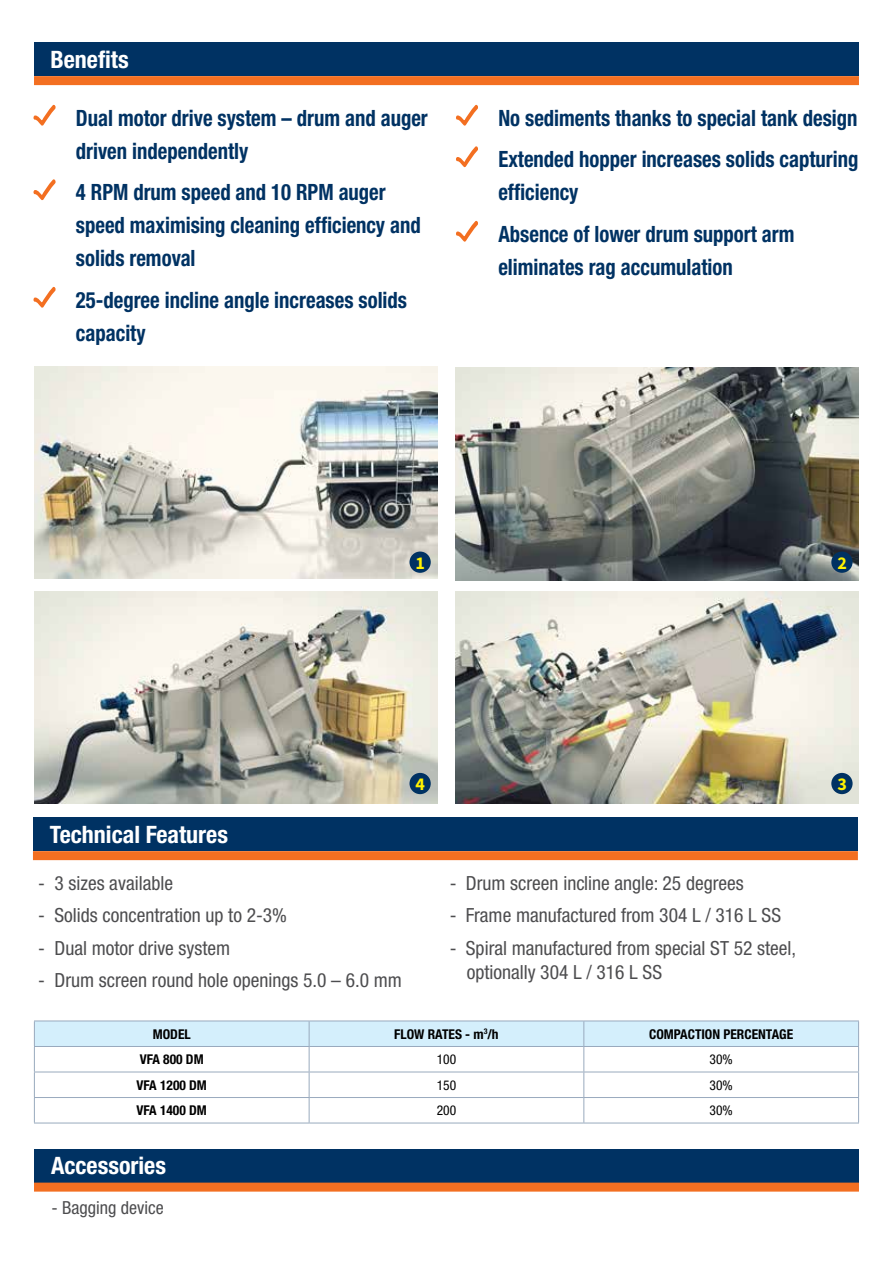
<style>
.page{position:relative;width:893px;height:1263px;background:#fff}
.page>*{position:absolute;margin:0;border:0;box-sizing:border-box;transform-origin:0 0}
.t1{font:700 condensed 24px "Helvetica Neue LT Std";color:#fff}
.t2{font:700 condensed 22.5px/33px "Helvetica Neue LT Std";color:#003263;scale:.92 1}
.t3{font:condensed 19.5px/24px "Helvetica Neue LT Std";color:#4d4d4f}
.t4{font:condensed 18px "Helvetica Neue LT Std";color:#4d4d4f}
.t5{font:700 18px "Source Sans Pro";color:#fff200}
.t6{font:700 condensed 13.5px "Helvetica Neue LT Std";color:#000}
.t7{font:condensed 13.5px "Helvetica Neue LT Std";color:#000}
</style>
<div class="page">
<div style="left:34px;top:43px;width:825px;height:33px;background:#003263"></div>
<svg style="left:33px;top:104px;width:23px;height:22px"></svg>
<svg style="left:33px;top:179px;width:23px;height:21px"></svg>
<svg style="left:33px;top:286px;width:23px;height:22px"></svg>
<svg style="left:456px;top:104px;width:22px;height:22px"></svg>
<svg style="left:456px;top:146px;width:22px;height:21px"></svg>
<svg style="left:456px;top:220px;width:22px;height:22px"></svg>
<div style="left:34px;top:1149px;width:825px;height:33px;background:#003263"></div>
<div style="left:33px;top:817px;width:825px;height:34px;background:#003263"></div>
<div style="left:33px;top:851px;width:825px;height:9px;background:#f36f21"></div>
<div style="left:34px;top:1182px;width:825px;height:9px;background:#f36f21"></div>
<div style="left:34px;top:76px;width:825px;height:9px;background:#f36f21"></div>
<img style="left:455px;top:591px;width:404px;height:213px">
<img style="left:455px;top:367px;width:404px;height:213px">
<img style="left:34px;top:591px;width:404px;height:213px">
<img style="left:34px;top:366px;width:404px;height:213px">
<hr style="left:34px;top:1020px;width:275px;height:1px;background:#99aabe">
<hr style="left:309px;top:1020px;width:275px;height:1px;background:#99aabe">
<hr style="left:584px;top:1020px;width:275px;height:1px;background:#99aabe">
<svg style="left:34px;top:1021px;width:825px;height:102px"></svg>
<hr style="left:34px;top:1123px;width:275px;height:1px;background:#99aabe">
<hr style="left:309px;top:1123px;width:275px;height:1px;background:#99aabe">
<hr style="left:584px;top:1123px;width:275px;height:1px;background:#99aabe">
<div style="left:409px;top:551px;width:22px;height:22px;background:#003263;border-radius:50%"></div>
<div style="left:409px;top:773px;width:22px;height:21px;background:#003263;border-radius:50%"></div>
<div style="left:831px;top:551px;width:22px;height:22px;background:#003263;border-radius:50%"></div>
<div style="left:831px;top:773px;width:22px;height:21px;background:#003263;border-radius:50%"></div>
<p class="t1" style="left:50px;top:45px;width:80px">Benefits</p>
<p class="t2" style="left:76px;top:101px;width:384px">Dual motor drive system – drum and auger driven independently</p>
<p class="t2" style="left:76px;top:175px;width:376px">4 RPM drum speed and 10 RPM auger speed maximising cleaning efficiency and solids removal</p>
<p class="t2" style="left:76px;top:283px;width:362px">25-degree incline angle increases solids capacity</p>
<p class="t2" style="left:498px;top:97px;width:393px;line-height:41.5px">No sediments thanks to special tank design<br>Extended hopper increases solids capturing</p>
<p class="t2" style="left:498px;top:171px;width:323px;line-height:41.5px">efficiency<br>Absence of lower drum support arm</p>
<p class="t2" style="left:498px;top:250px;width:256px">eliminates rag accumulation</p>
<p class="t5" style="left:416px;top:551px;width:11px">1</p>
<p class="t5" style="left:837px;top:551px;width:11px">2</p>
<p class="t1" style="left:50px;top:820px;width:180px">Technical Features</p>
<p class="t3" style="left:38px;top:870px;width:136px">- 3 sizes available</p>
<p class="t3" style="left:38px;top:903px;width:250px">- Solids concentration up to 2-3%</p>
<p class="t3" style="left:38px;top:935px;width:193px">- Dual motor drive system</p>
<p class="t3" style="left:38px;top:968px;width:365px">- Drum screen round hole openings 5.0 – 6.0 mm</p>
<p class="t5" style="left:416px;top:773px;width:11px">4</p>
<p class="t3" style="left:450px;top:870px;width:296px">- Drum screen incline angle: 25 degrees</p>
<p class="t3" style="left:450px;top:903px;width:333px">- Frame manufactured from 304 L / 316 L SS</p>
<p class="t3" style="left:467px;top:935px;width:331px;text-indent:-17px">- Spiral manufactured from special ST 52 steel, optionally 304 L / 316 L SS</p>
<p class="t5" style="left:837px;top:773px;width:11px">3</p>
<p class="t6" style="left:153px;top:1025px;width:39px">MODEL</p>
<p class="t6" style="left:394px;top:1025px;width:106px">FLOW RATES - m<sup>3</sup>/h</p>
<p class="t6" style="left:649px;top:1025px;width:145px">COMPACTION PERCENTAGE</p>
<p class="t6" style="left:140px;top:1051px;width:65px">VFA 800 DM</p>
<p class="t7" style="left:437px;top:1051px;width:21px">100</p>
<p class="t7" style="left:710px;top:1051px;width:25px">30%</p>
<p class="t6" style="left:137px;top:1076px;width:72px">VFA 1200 DM</p>
<p class="t7" style="left:437px;top:1077px;width:21px">150</p>
<p class="t7" style="left:710px;top:1077px;width:25px">30%</p>
<p class="t6" style="left:137px;top:1102px;width:72px">VFA 1400 DM</p>
<p class="t7" style="left:437px;top:1102px;width:21px">200</p>
<p class="t7" style="left:710px;top:1102px;width:25px">30%</p>
<p class="t1" style="left:51px;top:1151px;width:117px">Accessories</p>
<p class="t4" style="left:51px;top:1197px;width:114px">- Bagging device</p>
</div>
